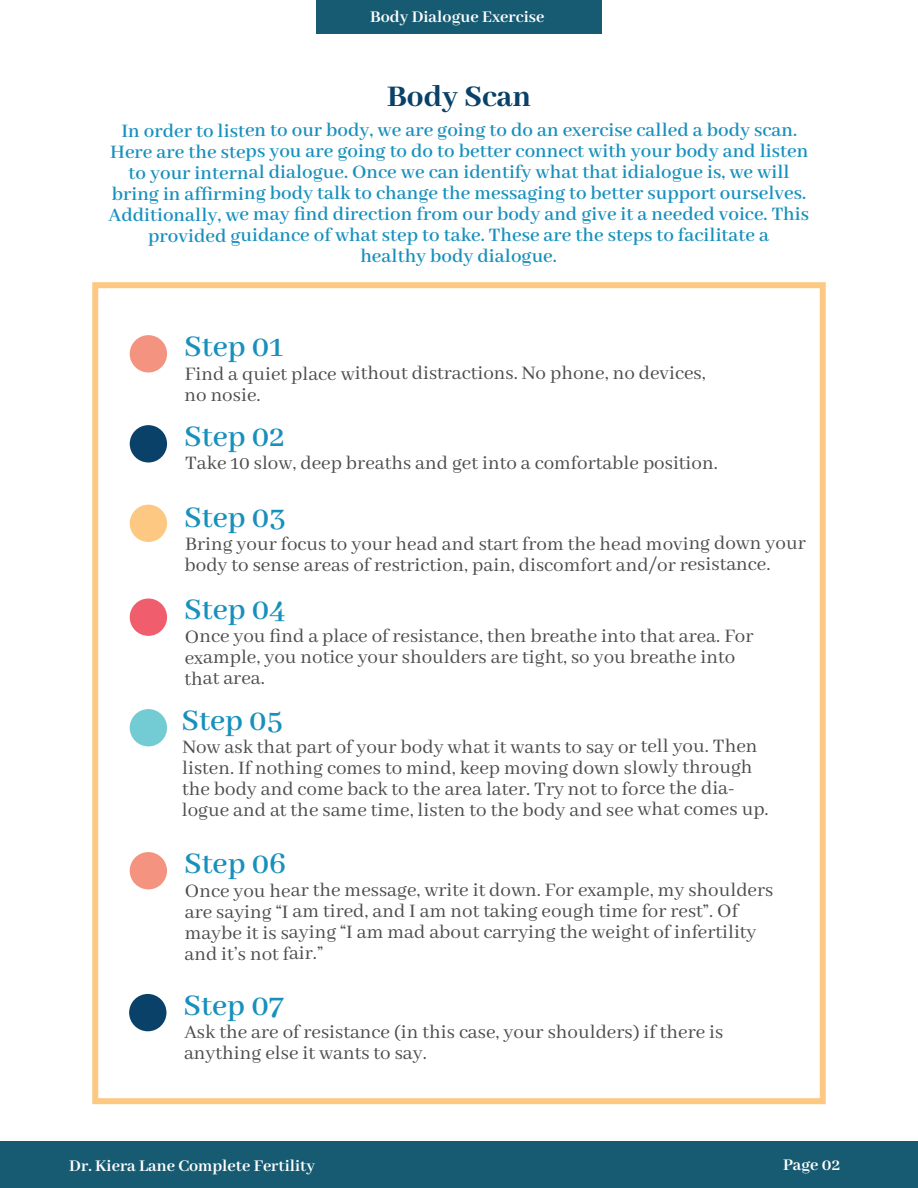
<style>
.page{position:relative;width:918px;height:1188px;background:#fff}
.page>*{position:absolute;margin:0;border:0;box-sizing:border-box;transform-origin:0 0}
.t1{font:600 33px "Abhaya Libre";color:#1890bc}
.t2{font:800 33px "Abhaya Libre";color:#094168}
.t3{font:21px/21.1px "Abhaya Libre";color:#4c4c4c}
.t4{font:600 21px/21px "Abhaya Libre";color:#1890bc;text-align:center}
.t5{font:700 18px "Abhaya Libre";color:#fff}
</style>
<div class="page">
<div style="left:92px;top:282px;width:734px;height:822px;border:6px solid #fdc982"></div>
<div style="left:130px;top:335px;width:37px;height:37px;background:#f59381;border-radius:50%"></div>
<div style="left:130px;top:425px;width:37px;height:37px;background:#094168;border-radius:50%"></div>
<div style="left:130px;top:505px;width:37px;height:37px;background:#fdc982;border-radius:50%"></div>
<div style="left:316px;top:0;width:286px;height:34px;background:#175b72"></div>
<div style="left:0;top:1141px;width:918px;height:47px;background:#175b72"></div>
<div style="left:130px;top:852px;width:37px;height:37px;background:#f59381;border-radius:50%"></div>
<div style="left:129px;top:994px;width:37px;height:37px;background:#094168;border-radius:50%"></div>
<div style="left:130px;top:599px;width:37px;height:37px;background:#f05e6d;border-radius:50%"></div>
<div style="left:130px;top:709px;width:37px;height:37px;background:#73ccd3;border-radius:50%"></div>
<p class="t5" style="left:370px;top:7px;width:176px">Body Dialogue Exercise</p>
<h1 class="t2" style="left:387px;top:78px;width:145px">Body Scan</h1>
<p class="t4" style="left:108px;top:120px;width:702px">In order to listen to our body, we are going to do an exercise called a body scan.<br>Here are the steps you are going to do to better connect with your body and listen to your internal dialogue. Once we can identify what that idialogue is, we will bring in affirming body talk to change the messaging to better support ourselves.<br>Additionally, we may find direction from our body and give it a needed voice. This provided guidance of what step to take. These are the steps to facilitate a<br>healthy body dialogue.</p>
<h1 class="t1" style="left:184px;top:329px;width:100px">Step 01</h1>
<p class="t3" style="left:185px;top:363px;width:523px">Find a quiet place without distractions. No phone, no devices, no nosie.</p>
<h1 class="t1" style="left:184px;top:419px;width:102px">Step 02</h1>
<p class="t3" style="left:185px;top:453px;width:534px">Take 10 slow, deep breaths and get into a comfortable position.</p>
<h1 class="t1" style="left:184px;top:499px;width:103px">Step 03</h1>
<p class="t3" style="left:185px;top:534px;width:623px">Bring your focus to your head and start from the head moving down your body to sense areas of restriction, pain, discomfort and/or resistance.</p>
<h1 class="t1" style="left:184px;top:592px;width:103px">Step 04</h1>
<p class="t3" style="left:184px;top:626px;width:571px">Once you find a place of resistance, then breathe into that area. For example, you notice your shoulders are tight, so you breathe into that area.</p>
<h1 class="t1" style="left:182px;top:702px;width:103px">Step 05</h1>
<p class="t3" style="left:182px;top:737px;width:588px">Now ask that part of your body what it wants to say or tell you. Then listen. If nothing comes to mind, keep moving down slowly through the body and come back to the area later. Try not to force the dia&shy;logue and at the same time, listen to the body and see what comes up.</p>
<h1 class="t1" style="left:184px;top:846px;width:104px">Step 06</h1>
<p class="t3" style="left:185px;top:880px;width:590px">Once you hear the message, write it down. For example, my shoulders are saying “I am tired, and I am not taking eough time for rest”. Of maybe it is saying “I am mad about carrying the weight of infertility and it’s not fair.”</p>
<h1 class="t1" style="left:184px;top:987px;width:102px">Step 07</h1>
<p class="t3" style="left:184px;top:1022px;width:541px">Ask the are of resistance (in this case, your shoulders) if there is anything else it wants to say.</p>
<p class="t5" style="left:69px;top:1156px;width:247px">Dr. Kiera Lane Complete Fertility</p>
<p class="t5" style="left:783px;top:1155px;width:59px">Page 02</p>
</div>
